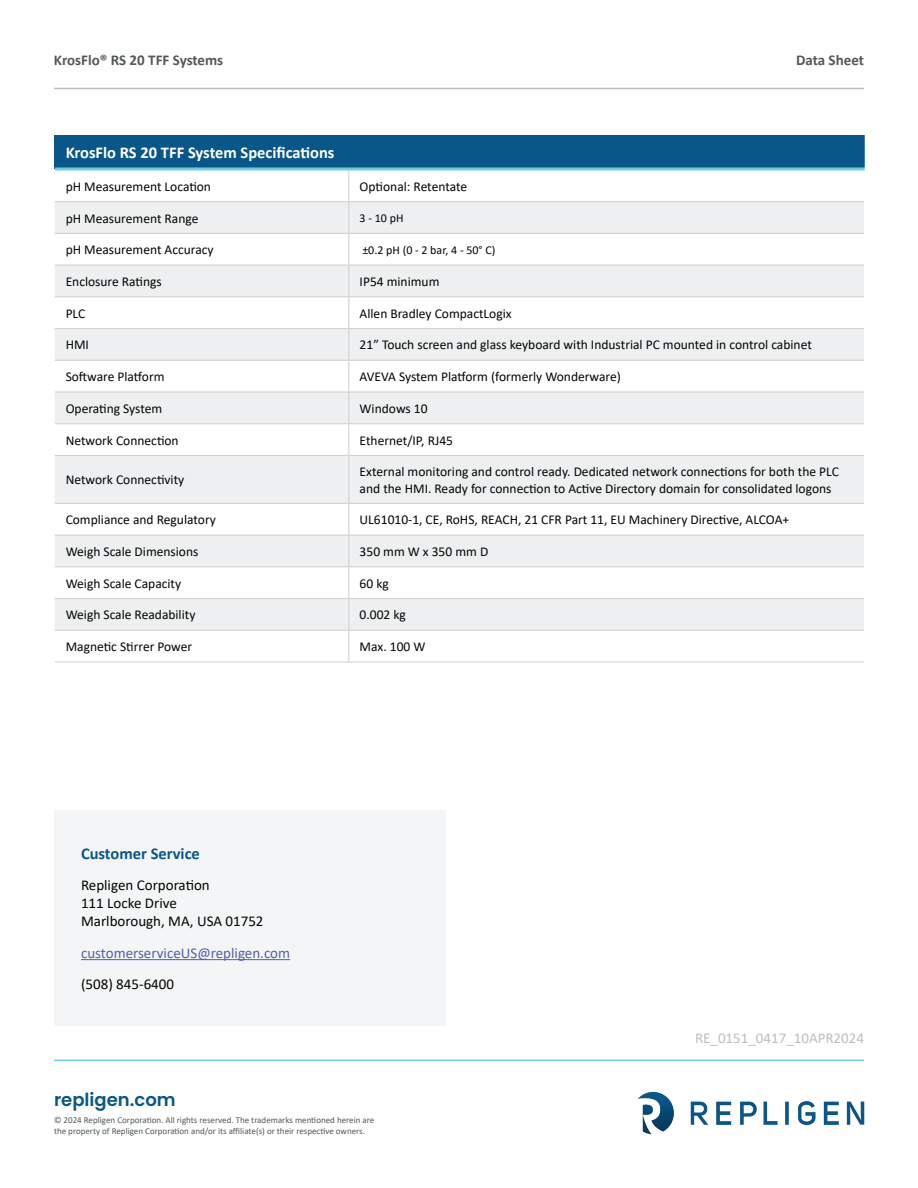
<style>
.page{position:relative;width:918px;height:1188px;background:#fff}
.page>*{position:absolute;margin:0;border:0;box-sizing:border-box;transform-origin:0 0}
.t1{font:600 18px "Poppins";color:#095788}
.t2{font:700 16.5px "Calibri";color:#fff}
.t3{font:700 16.5px "Calibri";color:#095788}
.t4{font:15px/18px "Calibri";color:#040503}
.t5{font:700 15px "Calibri";color:#535859}
.t6{font:15px "Calibri";color:#535fab}
.t7{font:15px "Calibri";color:#bdbebf}
.t8{font:13.5px/16.2px "Calibri";color:#040503}
.t9{font:12px "Calibri";color:#040503}
.t10{font:9px/10.8px "Calibri";color:#535859}
</style>
<div class="page">
<img style="left:638px;top:1091px;width:227px;height:44px">
<hr style="left:54px;top:1060px;width:810px;height:1px;background:#6dccdc">
<hr style="left:54px;top:88px;width:810px;height:1px;background:#535859">
<div style="left:54px;top:810px;width:392px;height:216px;background:#f4f5f6"></div>
<hr style="left:81px;top:959px;width:209px;height:1px;background:#535fab">
<div style="left:55px;top:135px;width:809px;height:34px;background:#095788"></div>
<svg style="left:55px;top:202px;width:809px;height:428px;fill:#edeff0"></svg>
<hr style="left:55px;top:201px;width:294px;height:1px;background:#d3d2d2">
<hr style="left:55px;top:233px;width:294px;height:1px;background:#d3d2d2">
<hr style="left:55px;top:265px;width:294px;height:1px;background:#d3d2d2">
<hr style="left:55px;top:296px;width:294px;height:1px;background:#d3d2d2">
<hr style="left:55px;top:328px;width:294px;height:1px;background:#d3d2d2">
<hr style="left:55px;top:360px;width:294px;height:1px;background:#d3d2d2">
<hr style="left:55px;top:391px;width:294px;height:2px;background:#d3d2d2">
<hr style="left:55px;top:423px;width:294px;height:1px;background:#d3d2d2">
<hr style="left:55px;top:455px;width:294px;height:1px;background:#d3d2d2">
<hr style="left:55px;top:503px;width:294px;height:1px;background:#d3d2d2">
<hr style="left:55px;top:535px;width:294px;height:1px;background:#d3d2d2">
<hr style="left:55px;top:566px;width:294px;height:1px;background:#d3d2d2">
<hr style="left:55px;top:598px;width:294px;height:1px;background:#d3d2d2">
<hr style="left:55px;top:630px;width:294px;height:1px;background:#d3d2d2">
<hr style="left:55px;top:661px;width:294px;height:2px;background:#d3d2d2">
<hr style="left:348px;top:170px;width:1px;height:31px;background:#d3d2d2">
<hr style="left:349px;top:201px;width:515px;height:1px;background:#d3d2d2">
<hr style="left:348px;top:202px;width:1px;height:31px;background:#d3d2d2">
<hr style="left:349px;top:233px;width:515px;height:1px;background:#d3d2d2">
<hr style="left:348px;top:234px;width:1px;height:31px;background:#d3d2d2">
<hr style="left:349px;top:265px;width:515px;height:1px;background:#d3d2d2">
<hr style="left:348px;top:266px;width:1px;height:30px;background:#d3d2d2">
<hr style="left:349px;top:296px;width:515px;height:1px;background:#d3d2d2">
<hr style="left:348px;top:297px;width:1px;height:31px;background:#d3d2d2">
<hr style="left:349px;top:328px;width:515px;height:1px;background:#d3d2d2">
<hr style="left:348px;top:329px;width:1px;height:31px;background:#d3d2d2">
<hr style="left:349px;top:360px;width:515px;height:1px;background:#d3d2d2">
<hr style="left:348px;top:361px;width:1px;height:30px;background:#d3d2d2">
<hr style="left:349px;top:391px;width:515px;height:2px;background:#d3d2d2">
<hr style="left:348px;top:393px;width:1px;height:30px;background:#d3d2d2">
<hr style="left:349px;top:423px;width:515px;height:1px;background:#d3d2d2">
<hr style="left:348px;top:424px;width:1px;height:31px;background:#d3d2d2">
<hr style="left:349px;top:455px;width:515px;height:1px;background:#d3d2d2">
<hr style="left:348px;top:456px;width:1px;height:47px;background:#d3d2d2">
<hr style="left:349px;top:503px;width:515px;height:1px;background:#d3d2d2">
<hr style="left:348px;top:504px;width:1px;height:31px;background:#d3d2d2">
<hr style="left:349px;top:535px;width:515px;height:1px;background:#d3d2d2">
<hr style="left:348px;top:536px;width:1px;height:30px;background:#d3d2d2">
<hr style="left:349px;top:566px;width:515px;height:1px;background:#d3d2d2">
<hr style="left:348px;top:567px;width:1px;height:31px;background:#d3d2d2">
<hr style="left:349px;top:598px;width:515px;height:1px;background:#d3d2d2">
<hr style="left:348px;top:599px;width:1px;height:31px;background:#d3d2d2">
<hr style="left:349px;top:630px;width:515px;height:1px;background:#d3d2d2">
<hr style="left:348px;top:631px;width:1px;height:30px;background:#d3d2d2">
<hr style="left:349px;top:661px;width:515px;height:2px;background:#d3d2d2">
<hr style="left:863px;top:135px;width:2px;height:32px;background:#095788">
<hr style="left:55px;top:167px;width:294px;height:3px;background:#6dccdc">
<hr style="left:349px;top:167px;width:516px;height:3px;background:#6dccdc">
<p class="t5" style="left:54px;top:50px;width:171px">KrosFlo® RS 20 TFF Systems</p>
<p class="t5" style="left:796px;top:50px;width:69px">Data Sheet</p>
<p class="t2" style="left:66px;top:141px;width:270px">KrosFlo RS 20 TFF System Specifications</p>
<p class="t8" style="left:66px;top:178px;width:147px">pH Measurement Location</p>
<p class="t8" style="left:360px;top:178px;width:109px">Optional: Retentate</p>
<p class="t8" style="left:66px;top:210px;width:134px">pH Measurement Range</p>
<p class="t9" style="left:360px;top:210px;width:45px">3 - 10 pH</p>
<p class="t8" style="left:66px;top:241px;width:149px">pH Measurement Accuracy</p>
<p class="t9" style="left:362px;top:241px;width:135px">±0.2 pH (0 - 2 bar, 4 - 50° C)</p>
<p class="t8" style="left:66px;top:273px;width:98px">Enclosure Ratings</p>
<p class="t8" style="left:360px;top:273px;width:81px">IP54 minimum</p>
<p class="t8" style="left:66px;top:305px;width:21px">PLC</p>
<p class="t8" style="left:360px;top:305px;width:154px">Allen Bradley CompactLogix</p>
<p class="t8" style="left:66px;top:337px;width:25px">HMI</p>
<p class="t8" style="left:360px;top:337px;width:454px">21” Touch screen and glass keyboard with Industrial PC mounted in control cabinet</p>
<p class="t8" style="left:66px;top:368px;width:100px">Software Platform</p>
<p class="t8" style="left:360px;top:368px;width:263px">AVEVA System Platform (formerly Wonderware)</p>
<p class="t8" style="left:66px;top:400px;width:98px">Operating System</p>
<p class="t8" style="left:360px;top:400px;width:69px">Windows 10</p>
<p class="t8" style="left:66px;top:432px;width:115px">Network Connection</p>
<p class="t8" style="left:360px;top:432px;width:95px">Ethernet/IP, RJ45</p>
<p class="t8" style="left:66px;top:472px;width:120px">Network Connectivity</p>
<p class="t8" style="left:360px;top:463px;width:481px">External monitoring and control ready. Dedicated network connections for both the PLC and the HMI. Ready for connection to Active Directory domain for consolidated logons</p>
<p class="t8" style="left:66px;top:511px;width:152px">Compliance and Regulatory</p>
<p class="t8" style="left:360px;top:511px;width:431px">UL61010-1, CE, RoHS, REACH, 21 CFR Part 11, EU Machinery Directive, ALCOA+</p>
<p class="t8" style="left:66px;top:543px;width:134px">Weigh Scale Dimensions</p>
<p class="t8" style="left:360px;top:543px;width:130px">350 mm W x 350 mm D</p>
<p class="t8" style="left:66px;top:575px;width:117px">Weigh Scale Capacity</p>
<p class="t8" style="left:360px;top:575px;width:31px">60 kg</p>
<p class="t8" style="left:66px;top:607px;width:131px">Weigh Scale Readability</p>
<p class="t8" style="left:360px;top:607px;width:48px">0.002 kg</p>
<p class="t8" style="left:66px;top:638px;width:128px">Magnetic Stirrer Power</p>
<p class="t8" style="left:360px;top:638px;width:67px">Max. 100 W</p>
<p class="t3" style="left:81px;top:842px;width:120px">Customer Service</p>
<p class="t4" style="left:81px;top:876px;width:184px">Repligen Corporation<br>111 Locke Drive<br>Marlborough, MA, USA 01752</p>
<p class="t6" style="left:81px;top:943px;width:211px">customerserviceUS@repligen.com</p>
<p class="t4" style="left:81px;top:975px;width:95px">(508) 845-6400</p>
<h1 class="t1" style="left:54px;top:1089px;width:123px">repligen.com</h1>
<p class="t10" style="left:54px;top:1115px;width:322px">© 2024 Repligen Corporation. All rights reserved. The trademarks mentioned herein are the property of Repligen Corporation and/or its affiliate(s) or their respective owners.</p>
<p class="t7" style="left:695px;top:1028px;width:170px">RE_0151_0417_10APR2024</p>
</div>
